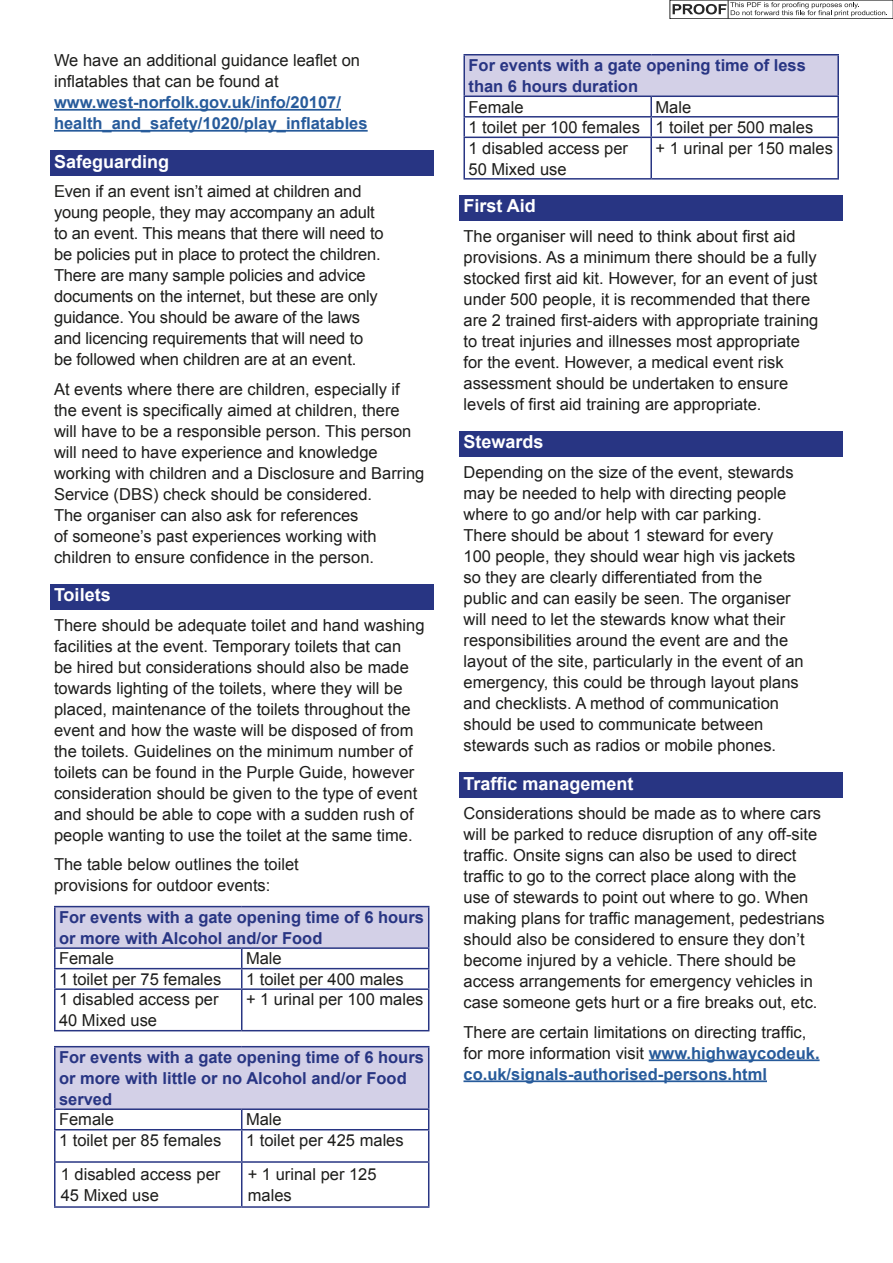
<style>
.page{position:relative;width:893px;height:1263px;background:#fff}
.page>*{position:absolute;margin:0;border:0;box-sizing:border-box;transform-origin:0 0}
.t1{font:700 18px "Arial";color:#fff}
.t2{font:16.5px/21px "Arial";color:#1d1d1b}
.t3{font:700 16.5px/21px "Arial";color:#283583}
.t4{font:700 16.5px/21px "Arial";color:#275b9b}
.s1{font-weight:700;color:#275b9b}
</style>
<div class="page">
<hr style="left:54px;top:109px;width:287px;height:2px;background:#275b9b">
<hr style="left:54px;top:130px;width:314px;height:2px;background:#275b9b">
<div style="left:50px;top:150px;width:384px;height:26px;background:#283583"></div>
<div style="left:50px;top:584px;width:384px;height:25px;background:#283583"></div>
<div style="left:55px;top:906px;width:374px;height:42px;background:#d3d0e7"></div>
<hr style="left:54px;top:906px;width:188px;height:1px;background:#283583">
<hr style="left:54px;top:907px;width:2px;height:40px;background:#283583">
<hr style="left:242px;top:906px;width:187px;height:1px;background:#283583">
<hr style="left:428px;top:907px;width:1px;height:40px;background:#283583">
<hr style="left:54px;top:947px;width:188px;height:2px;background:#283583">
<hr style="left:242px;top:947px;width:187px;height:2px;background:#283583">
<hr style="left:54px;top:968px;width:188px;height:1px;background:#283583">
<svg style="left:54px;top:949px;width:2px;height:39px"></svg>
<hr style="left:242px;top:968px;width:187px;height:1px;background:#283583">
<svg style="left:241px;top:949px;width:1px;height:39px"></svg>
<svg style="left:428px;top:949px;width:1px;height:39px"></svg>
<hr style="left:54px;top:988px;width:188px;height:2px;background:#283583">
<hr style="left:54px;top:990px;width:2px;height:40px;background:#283583">
<hr style="left:242px;top:988px;width:187px;height:2px;background:#283583">
<hr style="left:241px;top:990px;width:1px;height:40px;background:#283583">
<hr style="left:428px;top:990px;width:1px;height:40px;background:#283583">
<hr style="left:54px;top:1030px;width:188px;height:1px;background:#283583">
<hr style="left:242px;top:1030px;width:187px;height:1px;background:#283583">
<div style="left:55px;top:1047px;width:374px;height:62px;background:#d3d0e7"></div>
<svg style="left:54px;top:1110px;width:2px;height:19px"></svg>
<svg style="left:241px;top:1110px;width:1px;height:19px"></svg>
<svg style="left:428px;top:1110px;width:1px;height:19px"></svg>
<hr style="left:54px;top:1129px;width:188px;height:1px;background:#283583">
<hr style="left:54px;top:1130px;width:2px;height:31px;background:#283583">
<hr style="left:242px;top:1129px;width:187px;height:1px;background:#283583">
<hr style="left:241px;top:1130px;width:1px;height:31px;background:#283583">
<hr style="left:428px;top:1130px;width:1px;height:31px;background:#283583">
<hr style="left:54px;top:1161px;width:188px;height:2px;background:#283583">
<hr style="left:54px;top:1163px;width:2px;height:43px;background:#283583">
<hr style="left:242px;top:1161px;width:187px;height:2px;background:#283583">
<hr style="left:241px;top:1163px;width:1px;height:43px;background:#283583">
<hr style="left:428px;top:1163px;width:1px;height:43px;background:#283583">
<hr style="left:54px;top:1206px;width:188px;height:2px;background:#283583">
<hr style="left:242px;top:1206px;width:187px;height:2px;background:#283583">
<hr style="left:54px;top:1046px;width:188px;height:1px;background:#283583">
<hr style="left:54px;top:1047px;width:2px;height:61px;background:#283583">
<hr style="left:242px;top:1046px;width:187px;height:1px;background:#283583">
<hr style="left:428px;top:1047px;width:1px;height:61px;background:#283583">
<hr style="left:54px;top:1108px;width:188px;height:2px;background:#283583">
<hr style="left:242px;top:1108px;width:187px;height:2px;background:#283583">
<div style="left:459px;top:195px;width:384px;height:25px;background:#283583"></div>
<div style="left:459px;top:431px;width:384px;height:25px;background:#283583"></div>
<div style="left:459px;top:772px;width:384px;height:25px;background:#283583"></div>
<hr style="left:649px;top:1059px;width:171px;height:2px;background:#275b9b">
<hr style="left:463px;top:1080px;width:304px;height:2px;background:#275b9b">
<div style="left:464px;top:55px;width:374px;height:41px;background:#d3d0e7"></div>
<hr style="left:463px;top:116px;width:188px;height:2px;background:#283583">
<svg style="left:463px;top:97px;width:2px;height:40px"></svg>
<hr style="left:651px;top:116px;width:188px;height:2px;background:#283583">
<svg style="left:650px;top:97px;width:2px;height:40px"></svg>
<svg style="left:837px;top:97px;width:2px;height:40px"></svg>
<hr style="left:463px;top:137px;width:188px;height:1px;background:#283583">
<hr style="left:463px;top:138px;width:2px;height:40px;background:#283583">
<hr style="left:651px;top:137px;width:188px;height:1px;background:#283583">
<hr style="left:650px;top:138px;width:2px;height:40px;background:#283583">
<hr style="left:837px;top:138px;width:2px;height:40px;background:#283583">
<hr style="left:463px;top:178px;width:188px;height:2px;background:#283583">
<hr style="left:651px;top:178px;width:188px;height:2px;background:#283583">
<hr style="left:463px;top:54px;width:188px;height:2px;background:#283583">
<hr style="left:463px;top:55px;width:2px;height:41px;background:#283583">
<hr style="left:651px;top:54px;width:188px;height:2px;background:#283583">
<hr style="left:837px;top:55px;width:2px;height:41px;background:#283583">
<hr style="left:463px;top:96px;width:188px;height:1px;background:#283583">
<hr style="left:651px;top:96px;width:188px;height:1px;background:#283583">
<svg style="left:673px;top:0;width:214px;height:19px"></svg>
<p class="t2" style="left:54px;top:50px;width:308px">We have an additional guidance leaflet on inflatables that can be found at</p>
<p class="t4" style="left:54px;top:92px;width:315px">www.west-norfolk.gov.uk/info/20107/ health_and_safety/1020/play_inflatables</p>
<p class="t1" style="left:54px;top:149px;width:117px">Safeguarding</p>
<p class="t2" style="left:54px;top:181px;width:331px">Even if an event isn’t aimed at children and young people, they may accompany an adult to an event. This means that there will need to be policies put in place to protect the children.<br>There are many sample policies and advice documents on the internet, but these are only guidance. You should be aware of the laws and licencing requirements that will need to be followed when children are at an event.</p>
<p class="t2" style="left:54px;top:379px;width:372px">At events where there are children, especially if the event is specifically aimed at children, there will have to be a responsible person. This person will need to have experience and knowledge working with children and a Disclosure and Barring Service (DBS) check should be considered.<br>The organiser can also ask for references<br>of someone’s past experiences working with children to ensure confidence in the person.</p>
<p class="t1" style="left:54px;top:583px;width:58px">Toilets</p>
<p class="t2" style="left:54px;top:615px;width:372px">There should be adequate toilet and hand washing facilities at the event. Temporary toilets that can<br>be hired but considerations should also be made towards lighting of the toilets, where they will be placed, maintenance of the toilets throughout the event and how the waste will be disposed of from the toilets. Guidelines on the minimum number of toilets can be found in the Purple Guide, however consideration should be given to the type of event and should be able to cope with a sudden rush of people wanting to use the toilet at the same time.</p>
<p class="t2" style="left:54px;top:854px;width:246px">The table below outlines the toilet provisions for outdoor events:</p>
<p class="t3" style="left:59px;top:907px;width:366px">For events with a gate opening time of 6 hours or more with Alcohol and/or Food</p>
<p class="t2" style="left:59px;top:948px;width:57px">Female</p>
<p class="t2" style="left:246px;top:948px;width:37px">Male</p>
<p class="t2" style="left:59px;top:969px;width:164px">1 toilet per 75 females</p>
<p class="t2" style="left:246px;top:969px;width:159px">1 toilet per 400 males</p>
<p class="t2" style="left:59px;top:989px;width:161px">1 disabled access per<br>40 Mixed use</p>
<p class="t2" style="left:246px;top:989px;width:179px">+ 1 urinal per 100 males</p>
<p class="t3" style="left:59px;top:1047px;width:366px">For events with a gate opening time of 6 hours or more with little or no Alcohol and/or Food served</p>
<p class="t2" style="left:59px;top:1109px;width:57px">Female</p>
<p class="t2" style="left:246px;top:1109px;width:37px">Male</p>
<p class="t2" style="left:59px;top:1130px;width:164px">1 toilet per 85 females</p>
<p class="t2" style="left:246px;top:1130px;width:159px">1 toilet per 425 males</p>
<p class="t2" style="left:61px;top:1164px;width:161px">1 disabled access per<br>45 Mixed use</p>
<p class="t2" style="left:248px;top:1164px;width:130px">+ 1 urinal per 125 males</p>
<p class="t3" style="left:468px;top:55px;width:339px">For events with a gate opening time of less than 6 hours duration</p>
<p class="t2" style="left:468px;top:96px;width:57px">Female</p>
<p class="t2" style="left:468px;top:97px;width:346px;text-indent:187px">Male<br>1 toilet per 100 females 1 toilet per 500 males<br>1 disabled access per<br>50 Mixed use</p>
<p class="t2" style="left:655px;top:137px;width:179px">+ 1 urinal per 150 males</p>
<p class="t1" style="left:463px;top:194px;width:74px">First Aid</p>
<p class="t2" style="left:463px;top:226px;width:356px">The organiser will need to think about first aid provisions. As a minimum there should be a fully stocked first aid kit. However, for an event of just under 500 people, it is recommended that there are 2 trained first-aiders with appropriate training to treat injuries and illnesses most appropriate for the event. However, a medical event risk assessment should be undertaken to ensure levels of first aid training are appropriate.</p>
<p class="t1" style="left:463px;top:430px;width:82px">Stewards</p>
<p class="t2" style="left:463px;top:462px;width:342px">Depending on the size of the event, stewards may be needed to help with directing people where to go and/or help with car parking.<br>There should be about 1 steward for every 100 people, they should wear high vis jackets so they are clearly differentiated from the public and can easily be seen. The organiser will need to let the stewards know what their responsibilities around the event are and the layout of the site, particularly in the event of an emergency, this could be through layout plans and checklists. A method of communication should be used to communicate between stewards such as radios or mobile phones.</p>
<p class="t1" style="left:463px;top:771px;width:172px">Traffic management</p>
<p class="t2" style="left:463px;top:803px;width:363px">Considerations should be made as to where cars will be parked to reduce disruption of any off-site traffic. Onsite signs can also be used to direct traffic to go to the correct place along with the use of stewards to point out where to go. When making plans for traffic management, pedestrians should also be considered to ensure they don’t become injured by a vehicle. There should be access arrangements for emergency vehicles in case someone gets hurt or a fire breaks out, etc.</p>
<p class="t2" style="left:463px;top:1021px;width:358px">There are certain limitations on directing traffic, for more information visit <span class="s1">www.highwaycodeuk. co.uk/signals-authorised-persons.html</span></p>
</div>
